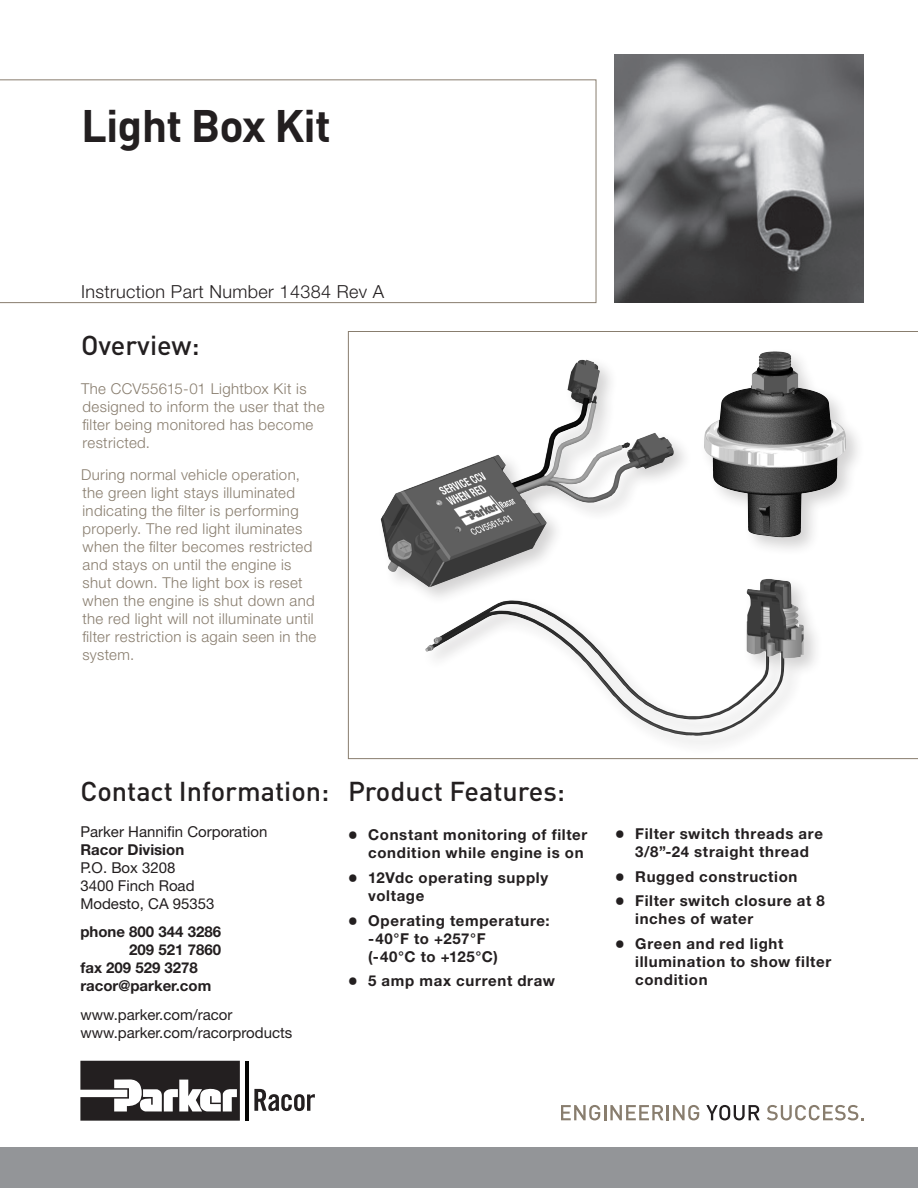
<style>
.page{position:relative;width:918px;height:1188px;background:#fff}
.page>*{position:absolute;margin:0;border:0;box-sizing:border-box;transform-origin:0 0}
.t1{font:700 45px "DINOT";letter-spacing:-.02em;color:#231f20}
.t2{font:500 27px "DINOT";color:#231f20}
.t3{font:300 18px "Helvetica Neue LT Std";letter-spacing:.02em;color:#231f20}
.t4{font:300 15px/18px "Helvetica Neue LT Std";letter-spacing:.025em;color:#887d6e}
.t5{font:700 15px/18px "Helvetica Neue LT Std";letter-spacing:.045em;color:#231f20}
.t6{font:15px "Helvetica Neue LT Std";color:#231f20}
.t7{font:700 15px/18px "Helvetica Neue LT Std";color:#231f20;text-align:right}
.s1{font-family:"Utopia Std";font-size:21px}
</style>
<div class="page">
<svg style="left:0;top:79px;width:596px;height:224px"></svg>
<img style="left:614px;top:54px;width:249px;height:249px">
<div style="left:0;top:1148px;width:918px;height:40px;background:#939598"></div>
<svg style="left:80px;top:1061px;width:160px;height:60px"></svg>
<hr style="left:246px;top:1061px;width:3px;height:60px;background:#040503">
<svg style="left:254px;top:1089px;width:61px;height:22px"></svg>
<svg style="left:561px;top:1105px;width:138px;height:15px"></svg>
<svg style="left:706px;top:1105px;width:54px;height:15px"></svg>
<svg style="left:767px;top:1105px;width:97px;height:15px"></svg>
<svg style="left:348px;top:331px;width:570px;height:428px"></svg>
<div style="left:375px;top:354px;width:324px;height:267px;background:#231f20;opacity:.2"></div>
<img style="left:381px;top:359px;width:204px;height:228px">
<div style="left:699px;top:346px;width:173px;height:218px;background:#231f20;opacity:.2"></div>
<img style="left:725px;top:351px;width:48px;height:46px">
<div style="left:420px;top:573px;width:409px;height:188px;background:#231f20;opacity:.2"></div>
<img style="left:425px;top:579px;width:343px;height:137px">
<p class="t1" style="left:81px;top:95px;width:251px">Light Box Kit</p>
<p class="t3" style="left:81px;top:281px;width:305px">Instruction Part Number 14384 Rev A</p>
<p class="t2" style="left:81px;top:326px;width:120px">Overview:</p>
<p class="t4" style="left:81px;top:379px;width:245px">The CCV55615-01 Lightbox Kit is designed to inform the user that the filter being monitored has become restricted.</p>
<p class="t4" style="left:81px;top:465px;width:237px">During normal vehicle operation, the green light stays illuminated indicating the filter is performing properly. The red light iluminates when the filter becomes restricted and stays on until the engine is shut down. The light box is reset when the engine is shut down and the red light will not illuminate until filter restriction is again seen in the system.</p>
<p class="t2" style="left:80px;top:772px;width:250px">Contact Information:</p>
<p class="t6" style="left:80px;top:822px;width:188px">Parker Hannifin Corporation</p>
<p class="t7" style="left:80px;top:840px;width:105px">Racor Division</p>
<p class="t6" style="left:80px;top:858px;width:97px">P.O. Box 3208</p>
<p class="t6" style="left:80px;top:876px;width:116px">3400 Finch Road</p>
<p class="t6" style="left:80px;top:894px;width:136px">Modesto, CA 95353</p>
<p class="t7" style="left:80px;top:923px;width:142px">phone 800 344 3286<br>209 521 7860</p>
<p class="t7" style="left:80px;top:959px;width:119px">fax 209 529 3278</p>
<p class="t7" style="left:80px;top:977px;width:132px">racor@parker.com</p>
<p class="t6" style="left:80px;top:1006px;width:154px">www.parker.com/racor</p>
<p class="t6" style="left:80px;top:1024px;width:213px">www.parker.com/racorproducts</p>
<p class="t2" style="left:348px;top:772px;width:219px">Product Features:</p>
<p class="t5" style="left:348px;top:825px;width:241px;text-align:right"><span class="s1">•</span> Constant monitoring of filter condition while engine is on</p>
<p class="t5" style="left:368px;top:868px;width:182px;text-indent:-20px"><span class="s1">•</span> 12Vdc operating supply voltage</p>
<p class="t5" style="left:368px;top:911px;width:183px;text-indent:-20px"><span class="s1">•</span> Operating temperature: -40°F to +257°F<br>(-40°C to +125°C)</p>
<p class="t5" style="left:348px;top:972px;width:209px"><span class="s1">•</span> 5 amp max current draw</p>
<p class="t5" style="left:615px;top:824px;width:209px;text-align:center"><span class="s1">•</span> Filter switch threads are<br>3/8”-24 straight thread</p>
<p class="t5" style="left:615px;top:867px;width:184px"><span class="s1">•</span> Rugged construction</p>
<p class="t5" style="left:635px;top:892px;width:191px;text-indent:-20px"><span class="s1">•</span> Filter switch closure at 8 inches of water</p>
<p class="t5" style="left:635px;top:935px;width:198px;text-indent:-20px"><span class="s1">•</span> Green and red light illumination to show filter condition</p>
</div>
